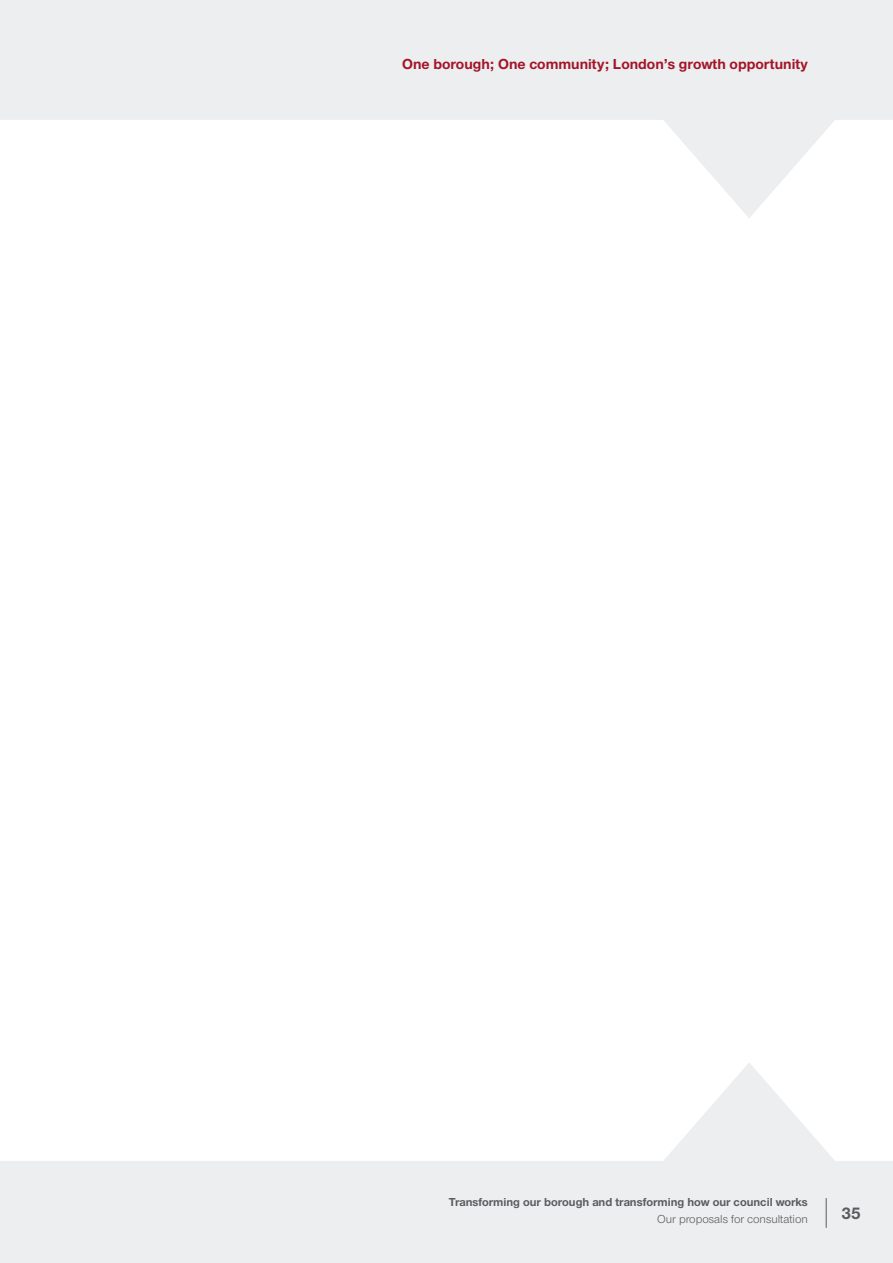
<style>
.page{position:relative;width:893px;height:1263px;background:#fff}
.page>*{position:absolute;margin:0;border:0;box-sizing:border-box;transform-origin:0 0}
.t1{font:700 17.55px "Nimbus San Nov TOT";color:#5c5b60}
.t2{font:700 15px "Nimbus San Nov TOT";color:#a31428}
.t3{font:700 12px "Nimbus San Nov TOT";color:#5c5b60}
.t4{font:12px "Nimbus San Nov TOT";color:#5c5b60}
</style>
<div class="page">
<svg style="left:0;top:1063px;width:893px;height:200px;fill:#edeeef"></svg>
<svg style="left:0;top:0;width:893px;height:218px;fill:#edeeef"></svg>
<hr style="left:826px;top:1198px;width:1px;height:30px;background:#5c5b60">
<p class="t2" style="left:402px;top:55px;width:407px">One borough; One community; London’s growth opportunity</p>
<p class="t3" style="left:449px;top:1195px;width:360px">Transforming our borough and transforming how our council works</p>
<p class="t4" style="left:657px;top:1212px;width:152px">Our proposals for consultation</p>
<h1 class="t1" style="left:841px;top:1202px;width:21px">35</h1>
</div>
